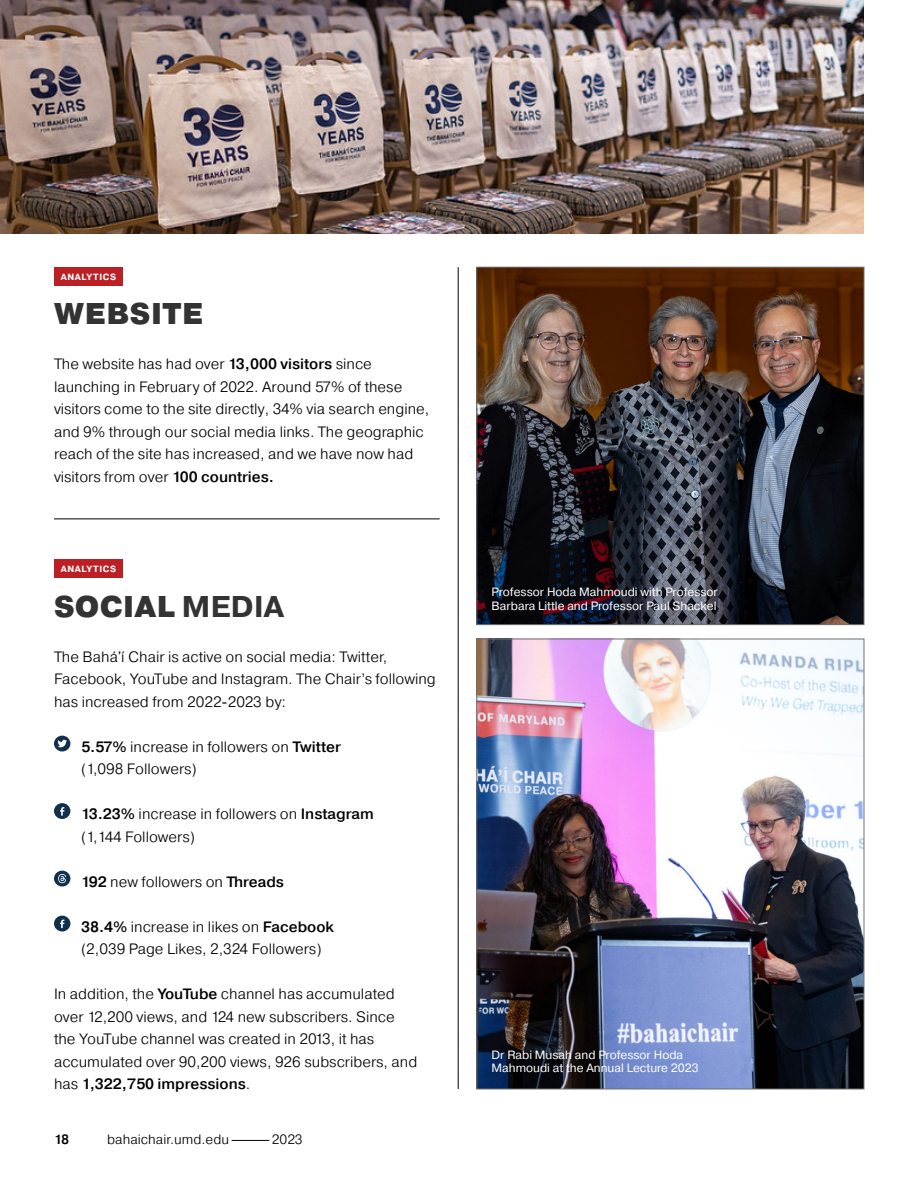
<style>
.page{position:relative;width:918px;height:1188px;background:#fff}
.page>*{position:absolute;margin:0;border:0;box-sizing:border-box;transform-origin:0 0}
.t1{font:900 30px "Pragmatica";letter-spacing:.01em;color:#333}
.t2{font:300 15px/22.5px "Pragmatica";color:#000}
.t3{font:300 13.5px "Pragmatica";color:#000}
.t4{font:500 13.5px "Pragmatica";color:#000}
.t5{font:12px/13.5px "Pragmatica";color:#fff}
.t6{font:700 9px "Pragmatica";letter-spacing:.07em;color:#fff}
.s1{font-weight:500}
.s2{font-weight:700}
</style>
<div class="page">
<hr style="left:458px;top:267px;width:1px;height:822px;background:#000">
<hr style="left:54px;top:519px;width:386px;height:1px;background:#000">
<img style="left:479px;top:269px;width:383px;height:354px">
<div style="left:477px;top:267px;width:387px;height:358px;border:1px solid #707071"></div>
<img style="left:0;top:0;width:864px;height:234px">
<img style="left:479px;top:641px;width:383px;height:446px">
<svg style="left:54px;top:916px;width:16px;height:16px"></svg>
<svg style="left:54px;top:803px;width:16px;height:16px"></svg>
<svg style="left:54px;top:736px;width:16px;height:16px"></svg>
<div style="left:54px;top:560px;width:69px;height:18px;background:#bc2025"></div>
<div style="left:54px;top:267px;width:69px;height:18px;background:#bc2025"></div>
<div style="left:54px;top:871px;width:16px;height:15px;background:#10314e;border-radius:50%"></div>
<svg style="left:58px;top:874px;width:8px;height:9px"></svg>
<hr style="left:232px;top:1140px;width:37px;height:1px;background:#000">
<p class="t6" style="left:61px;top:271px;width:57px">ANALYTICS</p>
<h1 class="t1" style="left:54px;top:294px;width:151px">WEBSITE</h1>
<p class="t2" style="left:54px;top:352px;width:377px">The website has had over <span class="s1">13,000 visitors</span> since launching in February of 2022. Around 57% of these visitors come to the site directly, 34% via search engine, and 9% through our social media links. The geographic reach of the site has increased, and we have now had visitors from over <span class="s1">100 countries.</span></p>
<p class="t6" style="left:61px;top:563px;width:57px">ANALYTICS</p>
<h1 class="t1" style="left:54px;top:587px;width:231px">SOCIAL <span class="s2">MEDIA</span></h1>
<p class="t2" style="left:54px;top:645px;width:383px">The Bahá'í Chair is active on social media: Twitter,<br>Facebook, YouTube and Instagram. The Chair’s following has increased from 2022-2023 by:</p>
<p class="t2" style="left:81px;top:735px;width:262px"><span class="s1">5.57%</span> increase in followers on <span class="s1">Twitter </span>(1,098 Followers)</p>
<p class="t2" style="left:81px;top:802px;width:294px"><span class="s1">13.23%</span> increase in followers on <span class="s1">Instagram </span>(1,144 Followers)</p>
<p class="t2" style="left:81px;top:870px;width:205px"><span class="s1">192</span> new followers on <span class="s1">Threads</span></p>
<p class="t2" style="left:81px;top:915px;width:255px"><span class="s1">38.4%</span> increase in likes on <span class="s1">Facebook </span>(2,039 Page Likes, 2,324 Followers)</p>
<p class="t2" style="left:54px;top:982px;width:365px">In addition, the <span class="s1">YouTube</span> channel has accumulated over 12,200 views, and 124 new subscribers. Since the YouTube channel was created in 2013, it has accumulated over 90,200 views, 926 subscribers, and has <span class="s1">1,322,750 impressions</span>.</p>
<p class="t4" style="left:54px;top:1131px;width:17px">18</p>
<p class="t3" style="left:107px;top:1131px;width:123px">bahaichair.umd.edu</p>
<p class="t3" style="left:272px;top:1131px;width:32px">2023</p>
<p class="t5" style="left:492px;top:586px;width:228px">Professor Hoda Mahmoudi with Professor<br>Barbara Little and Professor Paul Shackel</p>
<p class="t5" style="left:492px;top:1048px;width:209px">Dr Rabi Musah and Professor Hoda<br>Mahmoudi at the Annual Lecture 2023</p>
</div>
